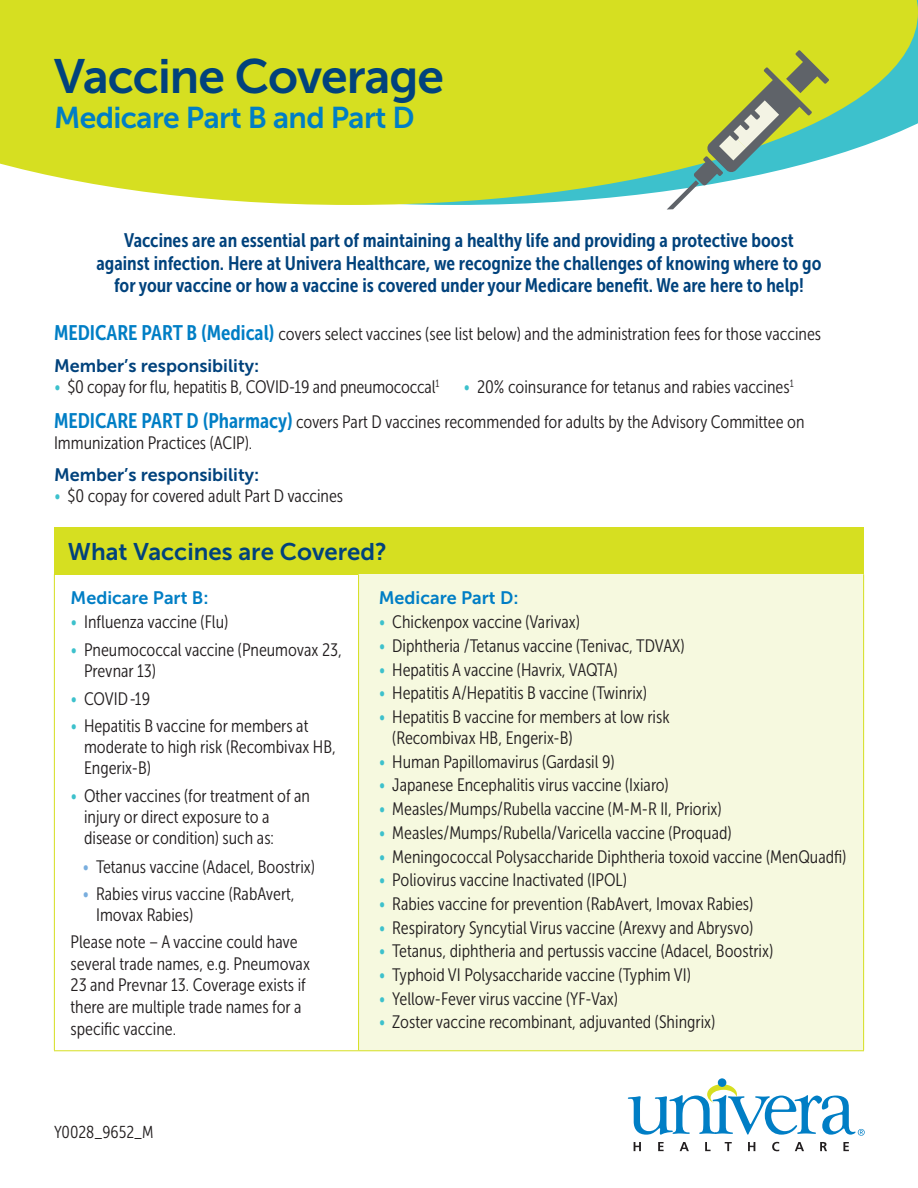
<style>
.page{position:relative;width:918px;height:1188px;background:#fff}
.page>*{position:absolute;margin:0;border:0;box-sizing:border-box;transform-origin:0 0}
.t1{font:48px "Museo Sans 700";letter-spacing:-.02em;color:#01427c}
.t2{font:30px "Museo Sans 700";letter-spacing:-.02em;color:#007ec5}
.t3{font:24px "Museo Sans 700";color:#01427c}
.Default{font:19.5px/22.5px "Museo Sans Cond 700";color:#01427c;text-align:center}
.Default-2{font:18px/21px "Museo Sans Cond 300";color:#231f20}
.Default-3{font:18px "Museo Sans 700";color:#01427c}
.t4{font:18px "Museo Sans 700";color:#007ec5}
.t5{font:17.25px "Museo Sans Cond 300";color:#231f20}
.s1{font-family:"Museo Sans Cond 700";font-size:21px;color:#007ec5}
.s2{color:#3dc1cc}
.s3{color:#79aede}
</style>
<div class="page">
<svg style="left:0;top:0;width:918px;height:205px;fill:#d6df21"></svg>
<div style="left:54px;top:527px;width:810px;height:47px;background:#d6df21"></div>
<div style="left:359px;top:574px;width:505px;height:477px;background:#f6f9df"></div>
<hr style="left:54px;top:574px;width:1px;height:476px;background:#d6df21">
<hr style="left:54px;top:1050px;width:305px;height:1px;background:#d6df21">
<hr style="left:358px;top:574px;width:1px;height:476px;background:#d6df21">
<hr style="left:863px;top:574px;width:1px;height:476px;background:#d6df21">
<hr style="left:359px;top:1050px;width:505px;height:1px;background:#d6df21">
<svg style="left:667px;top:50px;width:162px;height:160px"></svg>
<div style="left:718px;top:1078px;width:8px;height:9px;background:#007ec5;border-radius:50%"></div>
<svg style="left:628px;top:1084px;width:237px;height:52px"></svg>
<svg style="left:634px;top:1142px;width:7px;height:9px"></svg>
<svg style="left:658px;top:1142px;width:6px;height:9px"></svg>
<svg style="left:680px;top:1142px;width:9px;height:9px"></svg>
<svg style="left:705px;top:1142px;width:6px;height:9px"></svg>
<svg style="left:725px;top:1142px;width:7px;height:9px"></svg>
<svg style="left:748px;top:1142px;width:7px;height:9px"></svg>
<svg style="left:772px;top:1142px;width:7px;height:9px"></svg>
<svg style="left:795px;top:1142px;width:9px;height:9px"></svg>
<svg style="left:820px;top:1142px;width:7px;height:9px"></svg>
<svg style="left:843px;top:1142px;width:6px;height:9px"></svg>
<p class="t1" style="left:54px;top:50px;width:392px">Vaccine Coverage</p>
<p class="t2" style="left:54px;top:100px;width:362px">Medicare Part B and Part D</p>
<p class="Default" style="left:96px;top:229px;width:727px">Vaccines are an essential part of maintaining a healthy life and providing a protective boost against infection. Here at Univera Healthcare, we recognize the challenges of knowing where to go for your vaccine or how a vaccine is covered under your Medicare benefit. We are here to help!</p>
<p class="Default-2" style="left:54px;top:324px;width:769px"><span class="s1">MEDICARE PART B (Medical)</span> covers select vaccines (see list below) and the administration fees for those vaccines</p>
<p class="Default-3" style="left:54px;top:356px;width:207px">Member’s responsibility:</p>
<p class="Default-2" style="left:54px;top:377px;width:387px"><span class="s2">•</span> $0 copay for flu, hepatitis B, COVID-19 and pneumococcal<sup>1</sup></p>
<p class="Default-2" style="left:464px;top:377px;width:332px"><span class="s2">•</span> 20% coinsurance for tetanus and rabies vaccines<sup>1</sup></p>
<p class="Default-2" style="left:54px;top:411px;width:752px"><span class="s1">MEDICARE PART D (Pharmacy)</span> covers Part D vaccines recommended for adults by the Advisory Committee on<br>Immunization Practices (ACIP).</p>
<p class="Default-3" style="left:54px;top:464px;width:207px">Member’s responsibility:</p>
<p class="Default-2" style="left:54px;top:485px;width:291px"><span class="s2">•</span> $0 copay for covered adult Part D vaccines</p>
<p class="t3" style="left:68px;top:538px;width:320px">What Vaccines are Covered?</p>
<p class="t4" style="left:71px;top:588px;width:140px">Medicare Part B:</p>
<p class="Default-2" style="left:71px;top:612px;width:159px"><span class="s2">•</span> Influenza vaccine (Flu)</p>
<p class="Default-2" style="left:84px;top:639px;width:259px;text-indent:-14px"><span class="s2">•</span> Pneumococcal vaccine (Pneumovax 23,<br>Prevnar 13)</p>
<p class="Default-2" style="left:71px;top:688px;width:81px"><span class="s2">•</span> COVID-19</p>
<p class="Default-2" style="left:84px;top:716px;width:253px;text-indent:-14px"><span class="s2">•</span> Hepatitis B vaccine for members at moderate to high risk (Recombivax HB,<br>Engerix-B)</p>
<p class="Default-2" style="left:84px;top:786px;width:227px;text-indent:-14px"><span class="s2">•</span> Other vaccines (for treatment of an injury or direct exposure to a disease or condition) such as:</p>
<p class="Default-2" style="left:83px;top:856px;width:234px"><span class="s3">•</span> Tetanus vaccine (Adacel, Boostrix)</p>
<p class="Default-2" style="left:96px;top:883px;width:200px;line-height:21.6px;text-indent:-14px"><span class="s3">•</span> Rabies virus vaccine (RabAvert,<br>Imovax Rabies)</p>
<p class="Default-2" style="left:71px;top:931px;width:241px;line-height:21.6px">Please note – A vaccine could have several trade names, e.g. Pneumovax<br>23 and Prevnar 13. Coverage exists if there are multiple trade names for a specific vaccine.</p>
<p class="t4" style="left:379px;top:588px;width:141px">Medicare Part D:</p>
<p class="Default-2" style="left:379px;top:612px;width:203px"><span class="s2">•</span> Chickenpox vaccine (Varivax)</p>
<p class="Default-2" style="left:379px;top:635px;width:307px"><span class="s2">•</span> Diphtheria /Tetanus vaccine (Tenivac, TDVAX)</p>
<p class="Default-2" style="left:379px;top:659px;width:240px"><span class="s2">•</span> Hepatitis A vaccine (Havrix, VAQTA)</p>
<p class="Default-2" style="left:379px;top:683px;width:270px"><span class="s2">•</span> Hepatitis A/Hepatitis B vaccine (Twinrix)</p>
<p class="Default-2" style="left:392px;top:706px;width:279px;text-indent:-14px"><span class="s2">•</span> Hepatitis B vaccine for members at low risk (Recombivax HB, Engerix-B)</p>
<p class="Default-2" style="left:379px;top:751px;width:237px"><span class="s2">•</span> Human Papillomavirus (Gardasil 9)</p>
<p class="Default-2" style="left:379px;top:775px;width:291px"><span class="s2">•</span> Japanese Encephalitis virus vaccine (Ixiaro)</p>
<p class="Default-2" style="left:379px;top:799px;width:344px"><span class="s2">•</span> Measles/Mumps/Rubella vaccine (M-M-R II, Priorix)</p>
<p class="Default-2" style="left:379px;top:822px;width:354px"><span class="s2">•</span> Measles/Mumps/Rubella/Varicella vaccine (Proquad)</p>
<p class="Default-2" style="left:379px;top:846px;width:469px"><span class="s2">•</span> Meningococcal Polysaccharide Diphtheria toxoid vaccine (MenQuadfi)</p>
<p class="Default-2" style="left:379px;top:870px;width:250px"><span class="s2">•</span> Poliovirus vaccine Inactivated (IPOL)</p>
<p class="Default-2" style="left:379px;top:893px;width:376px"><span class="s2">•</span> Rabies vaccine for prevention (RabAvert, Imovax Rabies)</p>
<p class="Default-2" style="left:379px;top:917px;width:376px"><span class="s2">•</span> Respiratory Syncytial Virus vaccine (Arexvy and Abrysvo)</p>
<p class="Default-2" style="left:379px;top:941px;width:396px"><span class="s2">•</span> Tetanus, diphtheria and pertussis vaccine (Adacel, Boostrix)</p>
<p class="Default-2" style="left:379px;top:965px;width:314px"><span class="s2">•</span> Typhoid VI Polysaccharide vaccine (Typhim VI)</p>
<p class="Default-2" style="left:379px;top:988px;width:241px"><span class="s2">•</span> Yellow-Fever virus vaccine (YF-Vax)</p>
<p class="Default-2" style="left:379px;top:1012px;width:338px"><span class="s2">•</span> Zoster vaccine recombinant, adjuvanted (Shingrix)</p>
<p class="t5" style="left:54px;top:1123px;width:101px">Y0028_9652_M</p>
</div>
